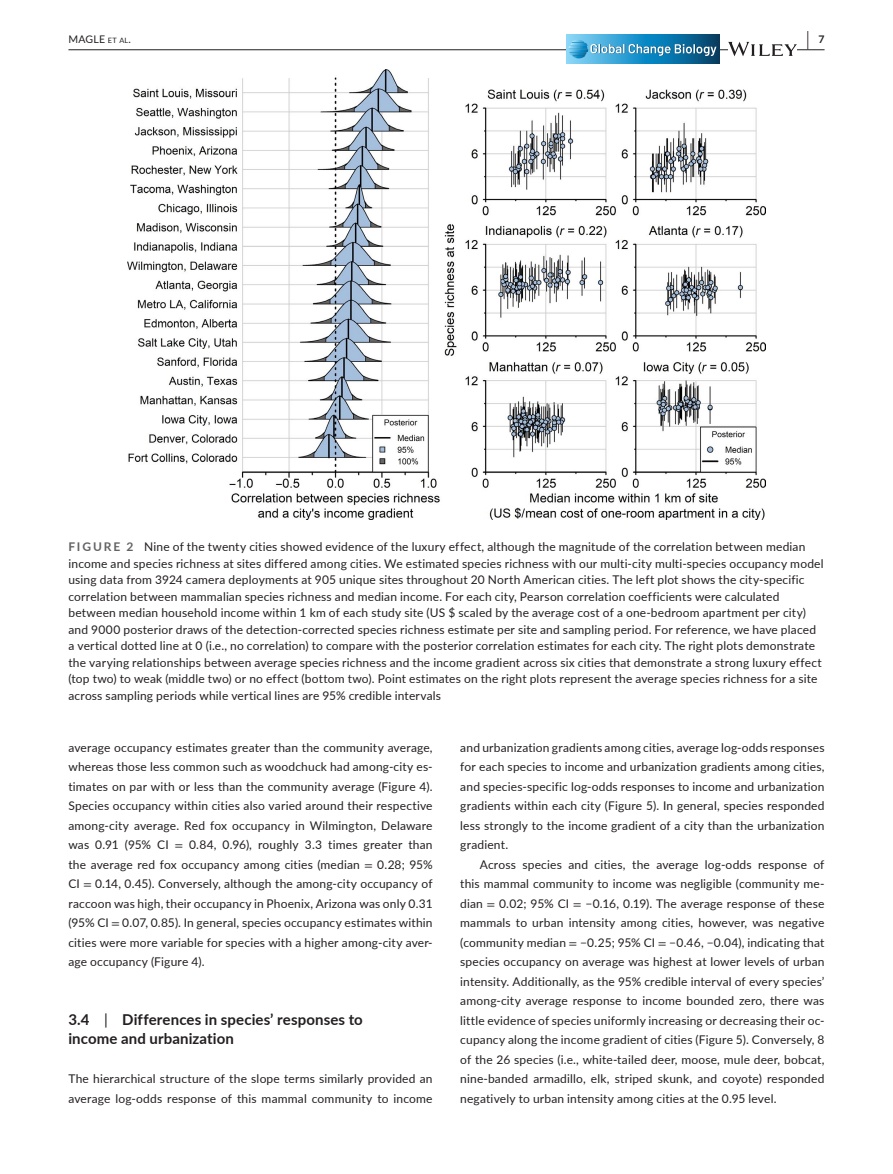
<style>
.page{position:relative;width:893px;height:1174px;background:#fff}
.page>*{position:absolute;margin:0;border:0;box-sizing:border-box;transform-origin:0 0}
.t1{font:700 19.5px "Lato";color:#231f20;scale:.43 1}
.t2{font:700 15px/19.5px "Lato";letter-spacing:.01em;color:#231f20}
.t3{font:12px/19.5px "Lato";letter-spacing:.015em;color:#231f20;text-align:justify}
.t4{font:10.5px "Lato";letter-spacing:.02em;color:#231f20}
.s1{font-size:7.35px}
.s2{font-weight:700;color:#636366}
.s3{font-family:"STIX"}
.s4{font-weight:400}
</style>
<div class="page">
<hr style="left:68px;top:49px;width:756px;height:1px;background:#231f20">
<svg style="left:567px;top:34px;width:153px;height:30px;background:#298aba"></svg>
<svg style="left:568px;top:40px;width:149px;height:18px;background:#499ac2"></svg>
<svg style="left:728px;top:42px;width:69px;height:14px"></svg>
<img style="left:128px;top:69px;width:637px;height:450px">
<p class="t4" style="left:68px;top:31px;width:64px">MAGLE <span class="s1">et al</span>.</p>
<h1 class="t1" style="left:807px;top:25px;width:43px">| <sup>7</sup></h1>
<p class="t3" style="left:68px;top:538px;width:757px;line-height:16.5px;text-align:left"><span class="s2">FIGURE 2</span> Nine of the twenty cities showed evidence of the luxury effect, although the magnitude of the correlation between median income and species richness at sites differed among cities. We estimated species richness with our multi-city multi-species occupancy model using data from 3924 camera deployments at 905 unique sites throughout 20 North American cities. The left plot shows the city-specific correlation between mammalian species richness and median income. For each city, Pearson correlation coefficients were calculated between median household income within 1 km of each study site (US $ scaled by the average cost of a one-bedroom apartment per city) and 9000 posterior draws of the detection-corrected species richness estimate per site and sampling period. For reference, we have placed a vertical dotted line at 0 (i.e., no correlation) to compare with the posterior correlation estimates for each city. The right plots demonstrate the varying relationships between average species richness and the income gradient across six cities that demonstrate a strong luxury effect (top two) to weak (middle two) or no effect (bottom two). Point estimates on the right plots represent the average species richness for a site across sampling periods while vertical lines are 95% credible intervals</p>
<p class="t3" style="left:68px;top:737px;width:366px">average occupancy estimates greater than the community average, whereas those less common such as woodchuck had among-city es&shy;timates on par with or less than the community average (Figure 4).<br>Species occupancy within cities also varied around their respective among-city average. Red fox occupancy in Wilmington, Delaware was 0.91 (95% CI <span class="s3">=</span> 0.84, 0.96), roughly 3.3 times greater than the average red fox occupancy among cities (median <span class="s3">=</span> 0.28; 95% CI <span class="s3">=</span> 0.14, 0.45). Conversely, although the among-city occupancy of raccoon was high, their occupancy in Phoenix, Arizona was only 0.31 (95% CI <span class="s3">=</span> 0.07, 0.85). In general, species occupancy estimates within cities were more variable for species with a higher among-city aver&shy;age occupancy (Figure 4).</p>
<p class="t2" style="left:68px;top:1009px;width:296px">3.4 <span class="s4">|</span> Differences in species’ responses to income and urbanization</p>
<p class="t3" style="left:68px;top:1068px;width:366px">The hierarchical structure of the slope terms similarly provided an average log-odds response of this mammal community to income</p>
<p class="t3" style="left:460px;top:737px;width:366px">and urbanization gradients among cities, average log-odds responses for each species to income and urbanization gradients among cities, and species-specific log-odds responses to income and urbanization gradients within each city (Figure 5). In general, species responded less strongly to the income gradient of a city than the urbanization gradient.</p>
<p class="t3" style="left:460px;top:854px;width:366px;text-indent:20px">Across species and cities, the average log-odds response of this mammal community to income was negligible (community me&shy;dian <span class="s3">=</span> 0.02; 95% CI <span class="s3">=</span> −0.16, 0.19). The average response of these mammals to urban intensity among cities, however, was negative (community median <span class="s3">=</span> −0.25; 95% CI <span class="s3">=</span> −0.46, −0.04), indicating that species occupancy on average was highest at lower levels of urban intensity. Additionally, as the 95% credible interval of every species’ among-city average response to income bounded zero, there was little evidence of species uniformly increasing or decreasing their oc&shy;cupancy along the income gradient of cities (Figure 5). Conversely, 8 of the 26 species (i.e., white-tailed deer, moose, mule deer, bobcat, nine-banded armadillo, elk, striped skunk, and coyote) responded negatively to urban intensity among cities at the 0.95 level.</p>
</div>
